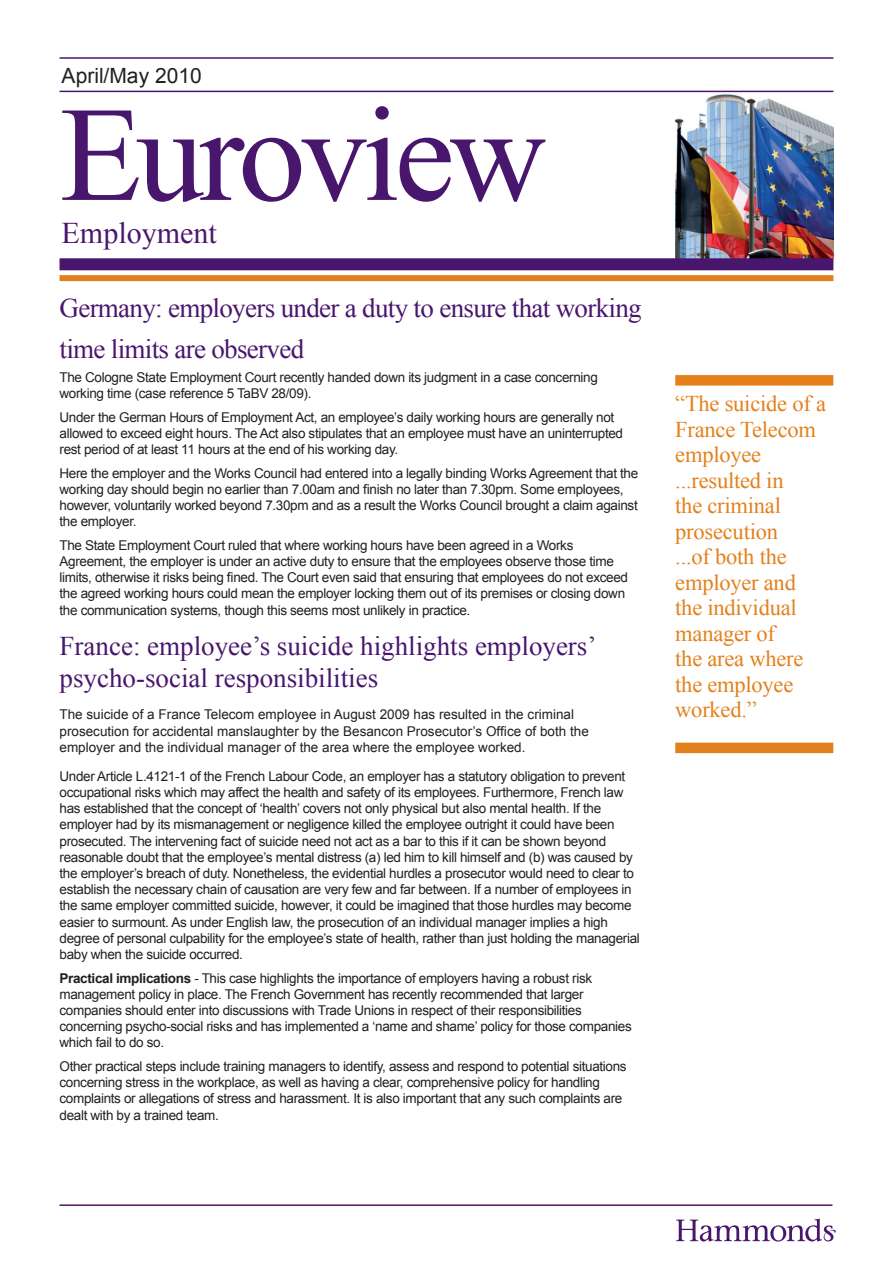
<style>
.page{position:relative;width:893px;height:1263px;background:#fff}
.page>*{position:absolute;margin:0;border:0;box-sizing:border-box;transform-origin:0 0}
.t1{font:135px "Times New Roman";letter-spacing:-.04em;color:#49166d}
.Month{font:30px "Times New Roman";color:#49166d}
.Body{font:27px/32.4px "Times New Roman";color:#49166d}
.Heading{font:27px/41.4px "Times New Roman";letter-spacing:-.025em;color:#49166d}
.Orange_pull_quotes{font:22.5px/25.5px "Times New Roman";letter-spacing:-.01em;color:#e4801b}
.Month-2{font:21px "Arial";color:#231f20}
.Body-2{font:13.5px/16.2px "Arial";letter-spacing:-.025em;color:#231f20}
.Body-3{font:13.5px/16.2px "Arial";color:#231f20}
.s1{font-weight:700}
</style>
<div class="page">
<img style="left:675px;top:92px;width:158px;height:166px">
<hr style="left:60px;top:1204px;width:772px;height:2px;background:#49166d">
<hr style="left:60px;top:91px;width:773px;height:1px;background:#49166d">
<svg style="left:676px;top:1218px;width:160px;height:23px"></svg>
<hr style="left:60px;top:57px;width:773px;height:2px;background:#49166d">
<div style="left:60px;top:258px;width:773px;height:12px;background:#49166d"></div>
<div style="left:60px;top:275px;width:773px;height:6px;background:#e4801b"></div>
<div style="left:675px;top:375px;width:158px;height:11px;background:#e4801b"></div>
<div style="left:675px;top:743px;width:158px;height:10px;background:#e4801b"></div>
<p class="Month-2" style="left:62px;top:62px;width:142px">April/May 2010</p>
<p class="t1" style="left:60px;top:64px;width:489px">Euroview</p>
<p class="Month" style="left:62px;top:213px;width:157px">Employment</p>
<p class="Heading" style="left:60px;top:286px;width:584px">Germany: employers under a duty to ensure that working time limits are observed</p>
<p class="Body-2" style="left:60px;top:369px;width:540px">The Cologne State Employment Court recently handed down its judgment in a case concerning working time (case reference 5 TaBV 28/09).</p>
<p class="Body-2" style="left:60px;top:409px;width:565px">Under the German Hours of Employment Act, an employee’s daily working hours are generally not allowed to exceed eight hours. The Act also stipulates that an employee must have an uninterrupted rest period of at least 11 hours at the end of his working day.</p>
<p class="Body-2" style="left:60px;top:465px;width:580px">Here the employer and the Works Council had entered into a legally binding Works Agreement that the working day should begin no earlier than 7.00am and finish no later than 7.30pm. Some employees, however, voluntarily worked beyond 7.30pm and as a result the Works Council brought a claim against the employer.</p>
<p class="Body-2" style="left:60px;top:537px;width:570px">The State Employment Court ruled that where working hours have been agreed in a Works Agreement, the employer is under an active duty to ensure that the employees observe those time limits, otherwise it risks being fined. The Court even said that ensuring that employees do not exceed the agreed working hours could mean the employer locking them out of its premises or closing down the communication systems, though this seems most unlikely in practice.</p>
<p class="Body" style="left:60px;top:629px;width:538px">France: employee’s suicide highlights employers’ psycho-social responsibilities</p>
<p class="Body-3" style="left:60px;top:707px;width:531px">The suicide of a France Telecom employee in August 2009 has resulted in the criminal prosecution for accidental manslaughter by the Besancon Prosecutor’s Office of both the employer and the individual manager of the area where the employee worked.</p>
<p class="Body-2" style="left:60px;top:768px;width:582px">Under Article L.4121-1 of the French Labour Code, an employer has a statutory obligation to prevent occupational risks which may affect the health and safety of its employees. Furthermore, French law has established that the concept of ‘health’ covers not only physical but also mental health. If the employer had by its mismanagement or negligence killed the employee outright it could have been prosecuted. The intervening fact of suicide need not act as a bar to this if it can be shown beyond reasonable doubt that the employee’s mental distress (a) led him to kill himself and (b) was caused by the employer’s breach of duty. Nonetheless, the evidential hurdles a prosecutor would need to clear to establish the necessary chain of causation are very few and far between. If a number of employees in the same employer committed suicide, however, it could be imagined that those hurdles may become easier to surmount. As under English law, the prosecution of an individual manager implies a high degree of personal culpability for the employee’s state of health, rather than just holding the managerial baby when the suicide occurred.</p>
<p class="Body-2" style="left:60px;top:970px;width:574px"><span class="s1">Practical implications</span> - This case highlights the importance of employers having a robust risk management policy in place. The French Government has recently recommended that larger companies should enter into discussions with Trade Unions in respect of their responsibilities concerning psycho-social risks and has implemented a ‘name and shame’ policy for those companies which fail to do so.</p>
<p class="Body-2" style="left:60px;top:1058px;width:569px">Other practical steps include training managers to identify, assess and respond to potential situations concerning stress in the workplace, as well as having a clear, comprehensive policy for handling complaints or allegations of stress and harassment. It is also important that any such complaints are dealt with by a trained team.</p>
<p class="Orange_pull_quotes" style="left:675px;top:390px;width:152px">“The suicide of a<br>France Telecom employee ...resulted in<br>the criminal prosecution<br>...of both the employer and the individual manager of<br>the area where the employee worked.”</p>
</div>
